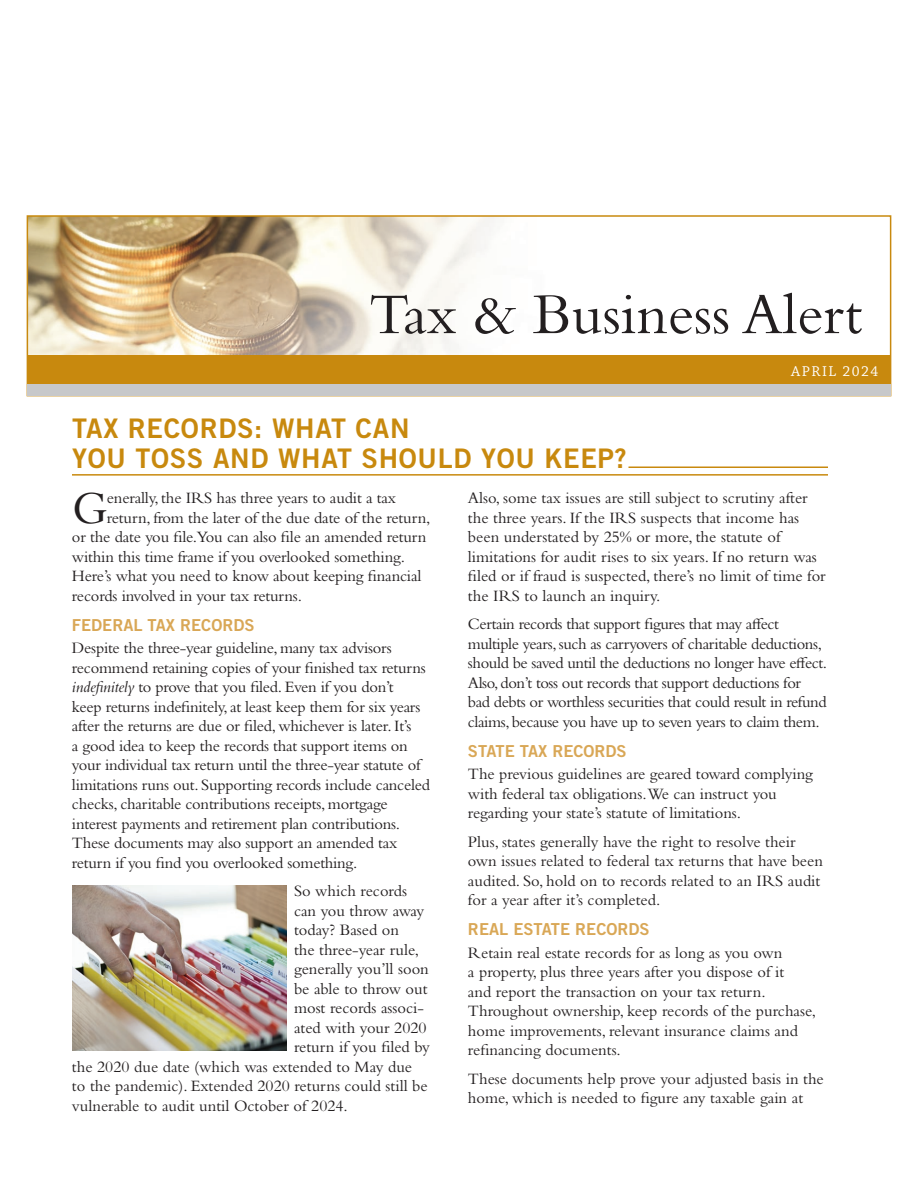
<style>
.page{position:relative;width:918px;height:1188px;background:#fff}
.page>*{position:absolute;margin:0;border:0;box-sizing:border-box;transform-origin:0 0}
.t1{font:60px "Bembo Std";color:#231f20}
.t2{font:47.85px "Bembo Std";color:#231f20}
.t3{font:27px/30px "Trade Gothic LT Std Bd 2";letter-spacing:.025em;color:#c8890e}
.t4{font:16.5px/19.5px "Bembo Std";letter-spacing:-.01em;color:#231f20}
.t5{font:16.5px "Trade Gothic LT Std Bd 2";color:#d9a756}
.t6{font:16.5px "Bembo Std";letter-spacing:-.03em;color:#231f20}
.t7{font:15px "Chaparral Pro";letter-spacing:.1em;color:#fff}
.s1{font-style:italic}
</style>
<div class="page">
<img style="left:30px;top:218px;width:546px;height:138px">
<hr style="left:628px;top:466px;width:200px;height:2px;background:#c8890e">
<hr style="left:72px;top:474px;width:756px;height:2px;background:#c8890e">
<div style="left:27px;top:215px;width:864px;height:181px;border:2px solid #c8890e"></div>
<div style="left:27px;top:356px;width:864px;height:40px;background:#c7c8ca"></div>
<div style="left:27px;top:356px;width:864px;height:28px;background:#c8890e"></div>
<img style="left:72px;top:885px;width:214px;height:165px">
<h1 class="t1" style="left:369px;top:279px;width:495px">Tax &amp; Business Alert</h1>
<p class="t7" style="left:791px;top:363px;width:89px">APRIL 2024</p>
<h3 class="t3" style="left:72px;top:413px;width:556px">TAX RECORDS: WHAT CAN<br>YOU TOSS AND WHAT SHOULD YOU KEEP?</h3>
<h2 class="t2" style="left:72px;top:480px;width:37px">G</h2>
<p class="t4" style="left:107px;top:488px;width:291px">enerally, the IRS has three years to audit a tax</p>
<p class="t4" style="left:107px;top:507px;width:325px">return, from the later of the due date of the return,</p>
<p class="t4" style="left:72px;top:527px;width:356px">or the date you file.You can also file an amended return</p>
<p class="t4" style="left:72px;top:546px;width:335px">within this time frame if you overlooked something.</p>
<p class="t4" style="left:72px;top:566px;width:351px">Here’s what you need to know about keeping financial</p>
<p class="t4" style="left:72px;top:585px;width:232px">records involved in your tax returns.</p>
<p class="t5" style="left:72px;top:614px;width:184px">FEDERAL TAX RECORDS</p>
<p class="t4" style="left:72px;top:638px;width:360px">Despite the three-year guideline, many tax advisors recommend retaining copies of your finished tax returns <span class="s1">indefinitely</span> to prove that you filed. Even if you don’t<br>keep returns indefinitely, at least keep them for six years after the returns are due or filed, whichever is later. It’s<br>a good idea to keep the records that support items on your individual tax return until the three-year statute of limitations runs out. Supporting records include canceled checks, charitable contributions receipts, mortgage interest payments and retirement plan contributions.<br>These documents may also support an amended tax return if you find you overlooked something.</p>
<p class="t4" style="left:294px;top:881px;width:115px">So which records</p>
<p class="t6" style="left:294px;top:901px;width:132px">can you throw away</p>
<p class="t4" style="left:294px;top:920px;width:107px">today? Based on</p>
<p class="t4" style="left:294px;top:939px;width:127px">the three-year rule,</p>
<p class="t4" style="left:294px;top:959px;width:136px">generally you’ll soon</p>
<p class="t4" style="left:294px;top:978px;width:135px">be able to throw out</p>
<p class="t4" style="left:294px;top:998px;width:132px">most records associ-</p>
<p class="t4" style="left:294px;top:1017px;width:134px">ated with your 2020</p>
<p class="t4" style="left:294px;top:1037px;width:138px">return if you filed by</p>
<p class="t4" style="left:72px;top:1056px;width:342px">the 2020 due date (which was extended to May due</p>
<p class="t4" style="left:72px;top:1076px;width:357px">to the pandemic). Extended 2020 returns could still be</p>
<p class="t4" style="left:72px;top:1095px;width:277px">vulnerable to audit until October of 2024.</p>
<p class="t4" style="left:468px;top:488px;width:359px">Also, some tax issues are still subject to scrutiny after the three years. If the IRS suspects that income has been understated by 25% or more, the statute of limitations for audit rises to six years. If no return was filed or if fraud is suspected, there’s no limit of time for the IRS to launch an inquiry.</p>
<p class="t4" style="left:468px;top:614px;width:361px">Certain records that support figures that may affect multiple years, such as carryovers of charitable deductions, should be saved until the deductions no longer have effect.<br>Also, don’t toss out records that support deductions for bad debts or worthless securities that could result in refund claims, because you have up to seven years to claim them.</p>
<p class="t5" style="left:468px;top:741px;width:160px">STATE TAX RECORDS</p>
<p class="t4" style="left:468px;top:764px;width:346px">The previous guidelines are geared toward complying with federal tax obligations.We can instruct you regarding your state’s statute of limitations.</p>
<p class="t4" style="left:468px;top:831px;width:356px">Plus, states generally have the right to resolve their own issues related to federal tax returns that have been audited. So, hold on to records related to an IRS audit for a year after it’s completed.</p>
<p class="t5" style="left:468px;top:919px;width:183px">REAL ESTATE RECORDS</p>
<p class="t4" style="left:468px;top:942px;width:350px">Retain real estate records for as long as you own<br>a property, plus three years after you dispose of it<br>and report the transaction on your tax return.<br>Throughout ownership, keep records of the purchase, home improvements, relevant insurance claims and refinancing documents.</p>
<p class="t4" style="left:468px;top:1069px;width:357px">These documents help prove your adjusted basis in the home, which is needed to figure any taxable gain at</p>
</div>
